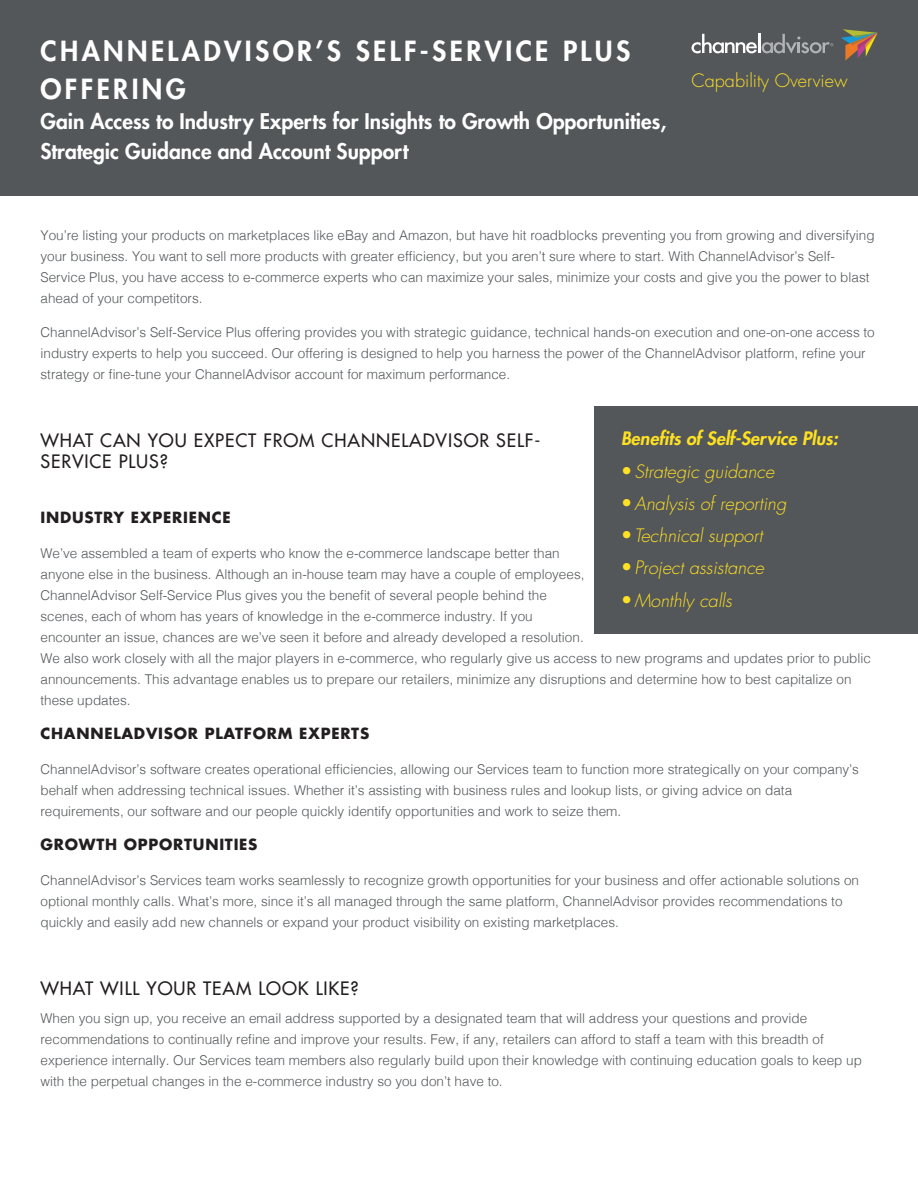
<style>
.page{position:relative;width:918px;height:1188px;background:#fff}
.page>*{position:absolute;margin:0;border:0;box-sizing:border-box;transform-origin:0 0}
.Copy{font:800 27px/37.5px "Futura Std";letter-spacing:.125em;color:#fff}
.Copy-2{font:800 21px/30px "Futura Std";color:#fff}
.t1{font:italic 300 18px "Futura Std";color:#fee122}
.Copy-3{font:500 18px/20.2px "Futura Std";letter-spacing:.05em;color:#231f20}
.sub{font:italic 800 18px "Futura Std";color:#fee122}
.t2{font:300 18px "Futura Std";color:#fee122}
.Copy-4{font:700 15px "Futura Std";letter-spacing:.05em;color:#231f20}
.Copy-5{font:300 13.5px/21px "Helvetica";color:#54575a}
.s1{font-weight:800;font-style:normal;font-size:19.5px}
</style>
<div class="page">
<div style="left:0;top:0;width:918px;height:195px;background:#54575a"></div>
<svg style="left:841px;top:29px;width:37px;height:32px"></svg>
<svg style="left:692px;top:34px;width:141px;height:20px"></svg>
<div style="left:594px;top:406px;width:324px;height:228px;background:#54575a"></div>
<p class="Copy" style="left:40px;top:32px;width:591px">CHANNELADVISOR’S SELF-SERVICE PLUS<br>OFFERING</p>
<p class="Copy-2" style="left:40px;top:106px;width:627px">Gain Access to Industry Experts for Insights to Growth Opportunities,<br>Strategic Guidance and Account Support</p>
<p class="t2" style="left:691px;top:69px;width:158px">Capability Overview</p>
<p class="Copy-5" style="left:40px;top:223px;width:836px">You’re listing your products on marketplaces like eBay and Amazon, but have hit roadblocks preventing you from growing and diversifying your business. You want to sell more products with greater efficiency, but you aren’t sure where to start. With ChannelAdvisor’s Self-Service Plus, you have access to e-commerce experts who can maximize your sales, minimize your costs and give you the power to blast ahead of your competitors.</p>
<p class="Copy-5" style="left:40px;top:321px;width:836px">ChannelAdvisor’s Self-Service Plus offering provides you with strategic guidance, technical hands-on execution and one-on-one access to industry experts to help you succeed. Our offering is designed to help you harness the power of the ChannelAdvisor platform, refine your strategy or fine-tune your ChannelAdvisor account for maximum performance.</p>
<p class="sub" style="left:621px;top:427px;width:219px">Benefits of Self-Service Plus:</p>
<p class="t1" style="left:621px;top:460px;width:155px"><span class="s1">•</span>Strategic guidance</p>
<p class="t1" style="left:621px;top:492px;width:167px"><span class="s1">•</span>Analysis of reporting</p>
<p class="t1" style="left:621px;top:525px;width:143px"><span class="s1">•</span>Technical support</p>
<p class="t1" style="left:621px;top:557px;width:145px"><span class="s1">•</span>Project assistance</p>
<p class="t1" style="left:621px;top:589px;width:112px"><span class="s1">•</span>Monthly calls</p>
<p class="Copy-3" style="left:40px;top:431px;width:501px">WHAT CAN YOU EXPECT FROM CHANNELADVISOR SELF-<br>SERVICE PLUS?</p>
<p class="Copy-4" style="left:40px;top:508px;width:192px">INDUSTRY EXPERIENCE</p>
<p class="Copy-5" style="left:40px;top:541px;width:832px">We’ve assembled a team of experts who know the e-commerce landscape better than<br>anyone else in the business. Although an in-house team may have a couple of employees,<br>ChannelAdvisor Self-Service Plus gives you the benefit of several people behind the<br>scenes, each of whom has years of knowledge in the e-commerce industry. If you<br>encounter an issue, chances are we’ve seen it before and already developed a resolution.<br>We also work closely with all the major players in e-commerce, who regularly give us access to new programs and updates prior to public announcements. This advantage enables us to prepare our retailers, minimize any disruptions and determine how to best capitalize on these updates.</p>
<p class="Copy-4" style="left:40px;top:724px;width:330px">CHANNELADVISOR PLATFORM EXPERTS</p>
<p class="Copy-5" style="left:40px;top:757px;width:820px">ChannelAdvisor’s software creates operational efficiencies, allowing our Services team to function more strategically on your company’s behalf when addressing technical issues. Whether it’s assisting with business rules and lookup lists, or giving advice on data requirements, our software and our people quickly identify opportunities and work to seize them.</p>
<p class="Copy-4" style="left:40px;top:835px;width:219px">GROWTH OPPORTUNITIES</p>
<p class="Copy-5" style="left:40px;top:868px;width:820px">ChannelAdvisor’s Services team works seamlessly to recognize growth opportunities for your business and offer actionable solutions on optional monthly calls. What’s more, since it’s all managed through the same platform, ChannelAdvisor provides recommendations to quickly and easily add new channels or expand your product visibility on existing marketplaces.</p>
<p class="Copy-3" style="left:40px;top:978px;width:320px">WHAT WILL YOUR TEAM LOOK LIKE?</p>
<p class="Copy-5" style="left:40px;top:1006px;width:823px">When you sign up, you receive an email address supported by a designated team that will address your questions and provide recommendations to continually refine and improve your results. Few, if any, retailers can afford to staff a team with this breadth of experience internally. Our Services team members also regularly build upon their knowledge with continuing education goals to keep up with the perpetual changes in the e-commerce industry so you don’t have to.</p>
</div>
